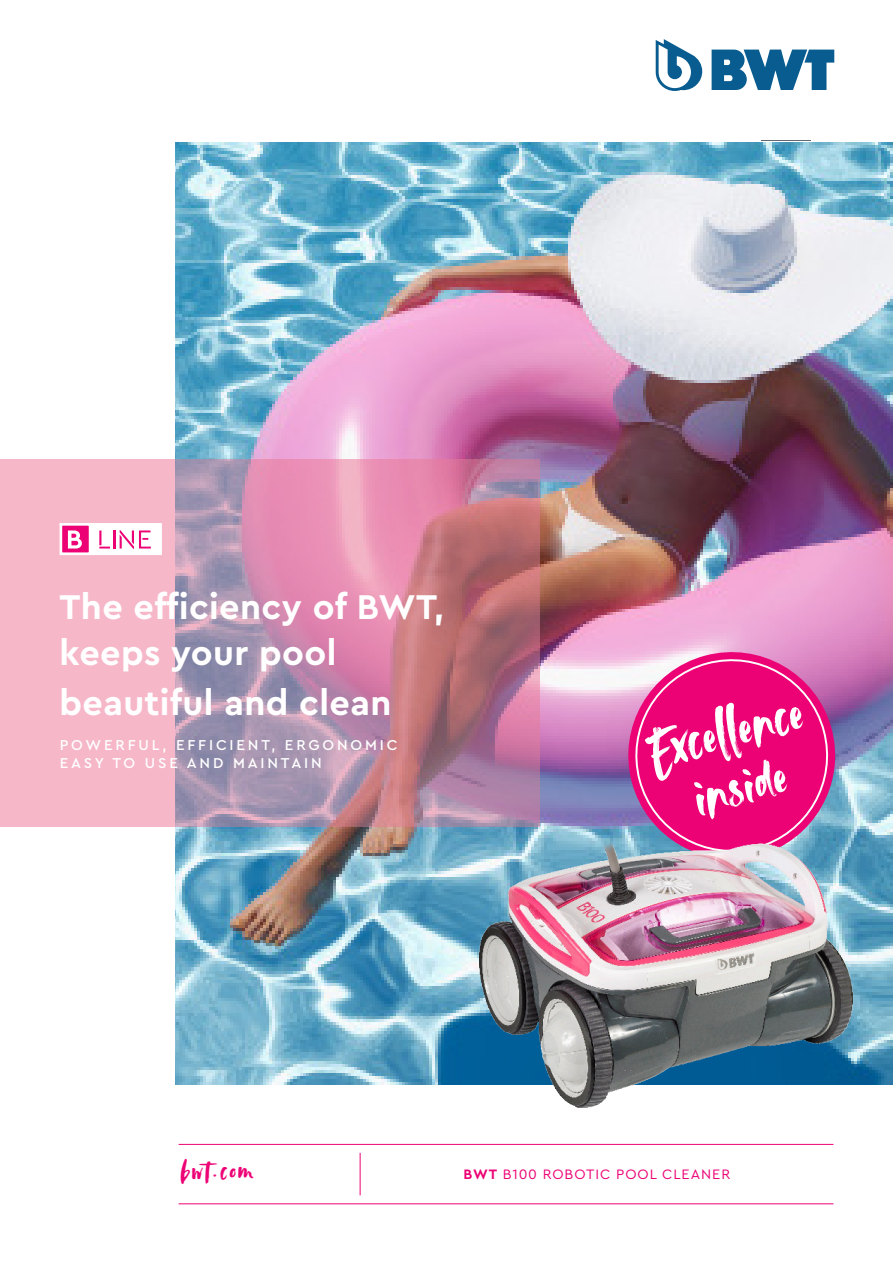
<style>
.page{position:relative;width:893px;height:1263px;background:#fff}
.page>*{position:absolute;margin:0;border:0;box-sizing:border-box;transform-origin:0 0}
.t1{font:63px "Avallon";color:#fff}
.t2{font:700 36px/48px "Cera PRO";letter-spacing:.01em;color:#fff}
.t3{font:30px "Avallon";letter-spacing:.06em;color:#ed0275}
.t4{font:500 15px/18px "Cera PRO";letter-spacing:.19em;color:#fff}
.Subline{font:14.25px "Cera PRO";letter-spacing:.07em;color:#ed0275}
.s1{font-weight:700}
</style>
<div class="page">
<svg style="left:712px;top:50px;width:122px;height:40px"></svg>
<svg style="left:656px;top:39px;width:46px;height:52px"></svg>
<hr style="left:360px;top:1153px;width:1px;height:42px;background:#ed0275">
<hr style="left:179px;top:1144px;width:654px;height:1px;background:#ed0275">
<hr style="left:179px;top:1203px;width:654px;height:1px;background:#ed0275">
<img style="left:175px;top:142px;width:718px;height:942px">
<svg style="left:617px;top:641px;width:229px;height:189px;background:#c099c8"></svg>
<svg style="left:626px;top:650px;width:211px;height:180px;background:#e52789"></svg>
<svg style="left:0;top:459px;width:540px;height:368px;background:#d096ad"></svg>
<div style="left:60px;top:524px;width:31px;height:30px;background:#ed0275"></div>
<div style="left:90px;top:523px;width:72px;height:32px;background:#fff"></div>
<svg style="left:99px;top:530px;width:52px;height:19px"></svg>
<div style="left:60px;top:523px;width:31px;height:32px;border:3px solid #fff"></div>
<svg style="left:68px;top:530px;width:14px;height:18px"></svg>
<img style="left:463px;top:830px;width:389px;height:277px">
<p class="t2" style="left:60px;top:581px;width:386px">The efficiency of BWT, keeps your pool beautiful and clean</p>
<p class="t4" style="left:60px;top:735px;width:339px">POWERFUL, EFFICIENT, ERGONOMIC<br>EASY TO USE AND MAINTAIN</p>
<p class="t1" style="left:638px;top:712px;width:160px;rotate:-15deg">Excellence</p>
<p class="t1" style="left:683px;top:759px;width:96px;rotate:-15deg">inside</p>
<p class="t3" style="left:180px;top:1151px;width:74px">bwt.com</p>
<p class="Subline" style="left:464px;top:1165px;width:268px"><span class="s1">BWT</span> B100 ROBOTIC POOL CLEANER</p>
</div>
